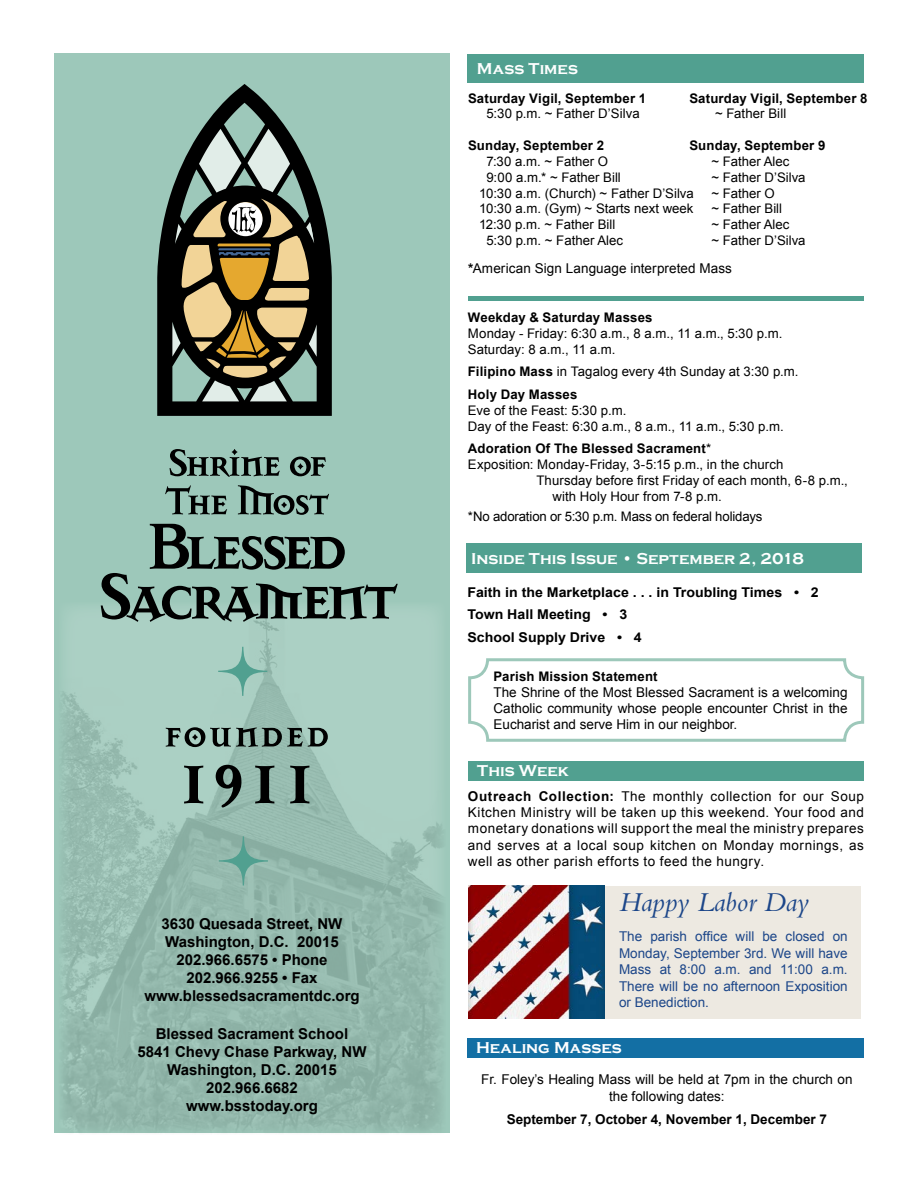
<style>
.page{position:relative;width:918px;height:1188px;background:#fff}
.page>*{position:absolute;margin:0;border:0;box-sizing:border-box;transform-origin:0 0}
.t1{font:italic 28.5px "Bembo";color:#1c4689}
.t2{font:700 16.2px "Copperplate Gothic";color:#fff}
.t3{font:700 15px/18px "Arial";color:#000;text-align:center}
.t4{font:13.5px/16.2px "Arial";color:#000;text-align:justify}
.t5{font:13.5px/16.5px "Arial";color:#1c4689;text-align:justify}
.t6{font:700 13.5px/22.5px "Arial";color:#000;scale:1.05 1}
.t7{font:700 13.5px "Arial";color:#000}
.t8{font:13.2px/15.9px "Arial";color:#000}
.t9{font:700 13.2px "Arial";letter-spacing:.015em;color:#000}
.s1{font-weight:700}
.s2{font-weight:400}
</style>
<div class="page">
<div style="left:468px;top:54px;width:396px;height:29px;background:#51a090"></div>
<div style="left:54px;top:54px;width:396px;height:1079px;background:#9dc8ba"></div>
<svg style="left:157px;top:84px;width:175px;height:332px"></svg>
<svg style="left:165px;top:99px;width:159px;height:304px"></svg>
<img style="left:62px;top:605px;width:380px;height:527px">
<svg style="left:170px;top:449px;width:110px;height:28px"></svg>
<svg style="left:290px;top:457px;width:36px;height:19px"></svg>
<svg style="left:165px;top:485px;width:62px;height:29px"></svg>
<svg style="left:238px;top:485px;width:91px;height:30px"></svg>
<svg style="left:101px;top:524px;width:297px;height:98px"></svg>
<svg style="left:166px;top:727px;width:162px;height:20px"></svg>
<svg style="left:184px;top:766px;width:19px;height:38px"></svg>
<svg style="left:216px;top:765px;width:27px;height:43px"></svg>
<svg style="left:255px;top:766px;width:19px;height:38px"></svg>
<svg style="left:290px;top:766px;width:19px;height:38px"></svg>
<svg style="left:218px;top:647px;width:49px;height:49px;fill:#aacec2"></svg>
<svg style="left:219px;top:836px;width:49px;height:49px;fill:#90b4a9"></svg>
<div style="left:468px;top:658px;width:396px;height:84px;border:3px solid #9dc8ba;border-radius:18px"></div>
<div style="left:466px;top:544px;width:396px;height:29px;background:#51a090"></div>
<hr style="left:468px;top:296px;width:395px;height:4px;background:#51a090">
<div style="left:467px;top:1038px;width:396px;height:20px;background:#136fa4"></div>
<div style="left:468px;top:761px;width:395px;height:20px;background:#51a090"></div>
<div style="left:597px;top:886px;width:264px;height:132px;background:#ede9e1"></div>
<img style="left:469px;top:886px;width:135px;height:132px">
<p class="t3" style="left:144px;top:915px;width:217px">3630 Quesada Street, NW<br>Washington, D.C. 20015<br>202.966.6575 • Phone<br>202.966.9255 • Fax www.blessedsacramentdc.org</p>
<p class="t3" style="left:138px;top:1026px;width:231px">Blessed Sacrament School<br>5841 Chevy Chase Parkway, NW<br>Washington, D.C. 20015<br>202.966.6682<br>www.bsstoday.org</p>
<p class="t2" style="left:477px;top:60px;width:103px">Mass Times</p>
<p class="t9" style="left:468px;top:89px;width:180px">Saturday Vigil, September 1</p>
<p class="t8" style="left:486px;top:106px;width:155px">5:30 p.m. ~ Father D’Silva</p>
<p class="t9" style="left:468px;top:137px;width:138px">Sunday, September 2</p>
<p class="t8" style="left:486px;top:154px;width:123px">7:30 a.m. ~ Father O</p>
<p class="t8" style="left:486px;top:169px;width:136px">9:00 a.m.* ~ Father Bill</p>
<p class="t8" style="left:479px;top:185px;width:216px">10:30 a.m. (Church) ~ Father D’Silva</p>
<p class="t8" style="left:479px;top:201px;width:216px">10:30 a.m. (Gym) ~ Starts next week</p>
<p class="t8" style="left:479px;top:217px;width:138px">12:30 p.m. ~ Father Bill</p>
<p class="t8" style="left:486px;top:233px;width:138px">5:30 p.m. ~ Father Alec</p>
<p class="t9" style="left:689px;top:89px;width:180px">Saturday Vigil, September 8</p>
<p class="t8" style="left:715px;top:106px;width:73px">~ Father Bill</p>
<p class="t9" style="left:689px;top:137px;width:138px">Sunday, September 9</p>
<p class="t8" style="left:711px;top:154px;width:96px">~ Father Alec<br>~ Father D’Silva ~ Father O<br>~ Father Bill<br>~ Father Alec<br>~ Father D’Silva</p>
<p class="t4" style="left:468px;top:260px;width:266px"><span class="s1">*</span>American Sign Language interpreted Mass</p>
<p class="t9" style="left:468px;top:309px;width:186px">Weekday &amp; Saturday Masses</p>
<p class="t8" style="left:468px;top:326px;width:316px">Monday - Friday: 6:30 a.m., 8 a.m., 11 a.m., 5:30 p.m.<br>Saturday: 8 a.m., 11 a.m.</p>
<p class="t8" style="left:468px;top:361px;width:332px;line-height:22.6px"><span class="s1">Filipino Mass</span> in Tagalog every 4th Sunday at 3:30 p.m.<br><span class="s1">Holy Day Masses</span></p>
<p class="t8" style="left:468px;top:402px;width:317px">Eve of the Feast: 5:30 p.m.<br>Day of the Feast: 6:30 a.m., 8 a.m., 11 a.m., 5:30 p.m.</p>
<p class="t9" style="left:468px;top:440px;width:245px">Adoration Of The Blessed Sacrament<span class="s2">*</span></p>
<p class="t8" style="left:468px;top:457px;width:317px">Exposition: Monday-Friday, 3-5:15 p.m., in the church</p>
<p class="t8" style="left:536px;top:473px;width:313px">Thursday before first Friday of each month, 6-8 p.m.,</p>
<p class="t8" style="left:552px;top:488px;width:171px">with Holy Hour from 7-8 p.m.</p>
<p class="t8" style="left:468px;top:509px;width:296px">*No adoration or 5:30 p.m. Mass on federal holidays</p>
<p class="t2" style="left:471px;top:549px;width:335px">Inside This Issue • September 2, 2018</p>
<p class="t6" style="left:467px;top:581px;width:336px">Faith in the Marketplace . . . in Troubling Times • 2<br>Town Hall Meeting • 3<br>School Supply Drive • 4</p>
<p class="t9" style="left:494px;top:667px;width:166px">Parish Mission Statement</p>
<p class="t4" style="left:494px;top:684px;width:356px">The Shrine of the Most Blessed Sacrament is a welcoming Catholic community whose people encounter Christ in the Eucharist and serve Him in our neighbor.</p>
<p class="t2" style="left:477px;top:762px;width:93px">This Week</p>
<p class="t4" style="left:468px;top:788px;width:398px"><span class="s1">Outreach Collection:</span> The monthly collection for our Soup Kitchen Ministry will be taken up this weekend. Your food and monetary donations will support the meal the ministry prepares and serves at a local soup kitchen on Monday mornings, as well as other parish efforts to feed the hungry.</p>
<h1 class="t1" style="left:619px;top:886px;width:191px">Happy Labor Day</h1>
<p class="t5" style="left:619px;top:929px;width:230px">The parish office will be closed on Monday, September 3rd. We will have Mass at 8:00 a.m. and 11:00 a.m.<br>There will be no afternoon Exposition or Benediction.</p>
<p class="t2" style="left:476px;top:1039px;width:147px">Healing Masses</p>
<p class="t4" style="left:481px;top:1072px;width:373px;text-align:center">Fr. Foley’s Healing Mass will be held at 7pm in the church on the following dates:</p>
<p class="t7" style="left:507px;top:1110px;width:322px">September 7, October 4, November 1, December 7</p>
</div>
